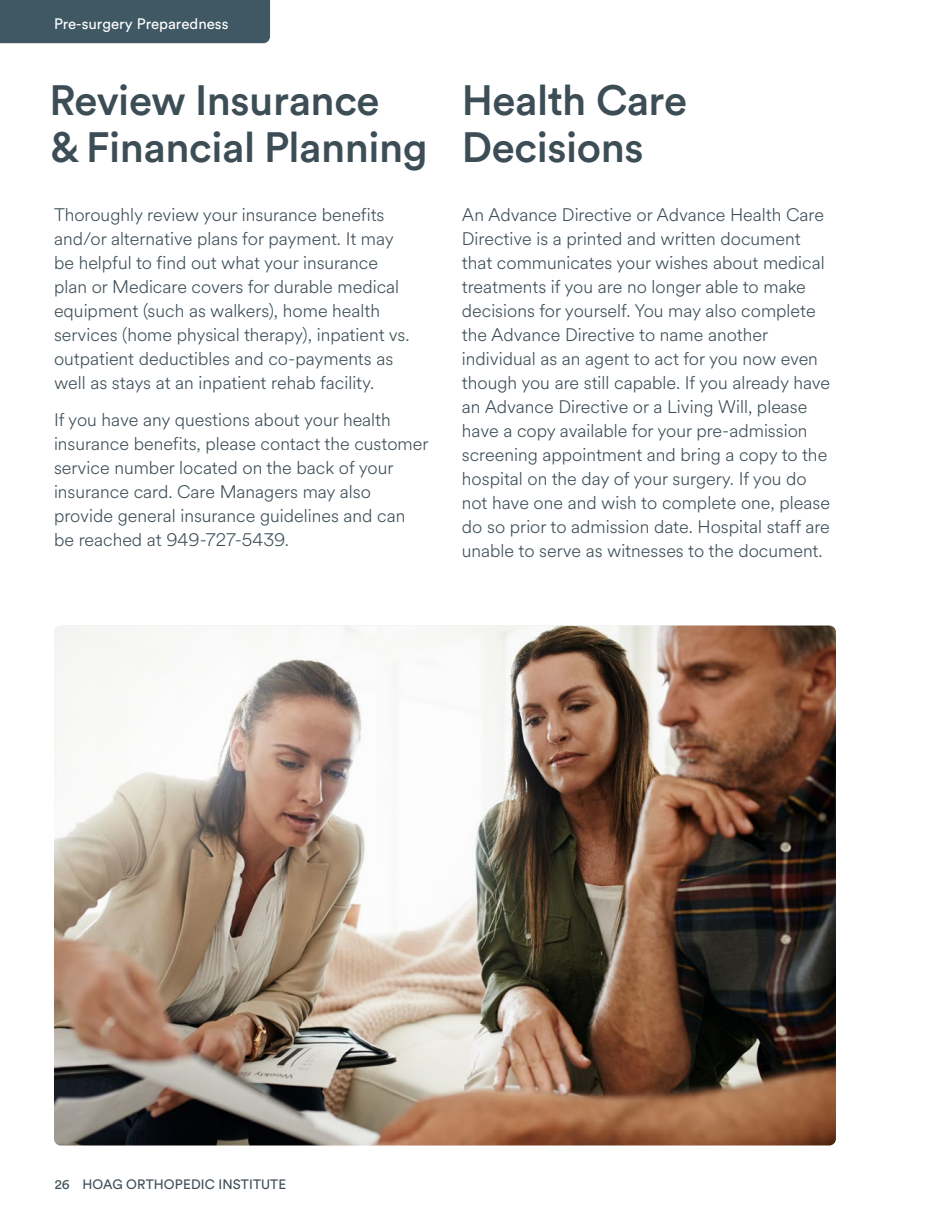
<style>
.page{position:relative;width:944px;height:1213px;background:#fff}
.page>*{position:absolute;margin:0;border:0;box-sizing:border-box;transform-origin:0 0}
.t1{font:500 42px/46.5px "Circular Std";letter-spacing:-.01em;color:#3d4d55}
.t2{font:300 18px/24px "Circular Spotify Text";color:#3d4d55}
.t3{font:15px "Circular Std";color:#fff}
.t4{font:13.5px "Circular Std";letter-spacing:.01em;color:#3d4d55}
</style>
<div class="page">
<div style="left:0;top:0;width:270px;height:43px;background:#3f5864"></div>
<img style="left:54px;top:625px;width:782px;height:511px;border-radius:7px">
<p class="t3" style="left:54px;top:14px;width:176px">Pre-surgery Preparedness</p>
<h1 class="t1" style="left:50px;top:76px;width:380px">Review Insurance<br>&amp; Financial Planning</h1>
<h1 class="t1" style="left:462px;top:76px;width:227px">Health Care<br>Decisions</h1>
<p class="t2" style="left:54px;top:203px;width:357px">Thoroughly review your insurance benefits and/or alternative plans for payment. It may be helpful to find out what your insurance plan or Medicare covers for durable medical equipment (such as walkers), home health services (home physical therapy), inpatient vs. outpatient deductibles and co-payments as well as stays at an inpatient rehab facility.</p>
<p class="t2" style="left:54px;top:408px;width:376px">If you have any questions about your health insurance benefits, please contact the customer service number located on the back of your insurance card. Care Managers may also provide general insurance guidelines and can be reached at 949-727-5439.</p>
<p class="t2" style="left:462px;top:203px;width:370px">An Advance Directive or Advance Health Care Directive is a printed and written document that communicates your wishes about medical treatments if you are no longer able to make decisions for yourself. You may also complete the Advance Directive to name another individual as an agent to act for you now even though you are still capable. If you already have an Advance Directive or a Living Will, please have a copy available for your pre-admission screening appointment and bring a copy to the hospital on the day of your surgery. If you do not have one and wish to complete one, please do so prior to admission date. Hospital staff are unable to serve as witnesses to the document.</p>
<p class="t4" style="left:55px;top:1175px;width:233px">26 HOAG ORTHOPEDIC INSTITUTE</p>
</div>
